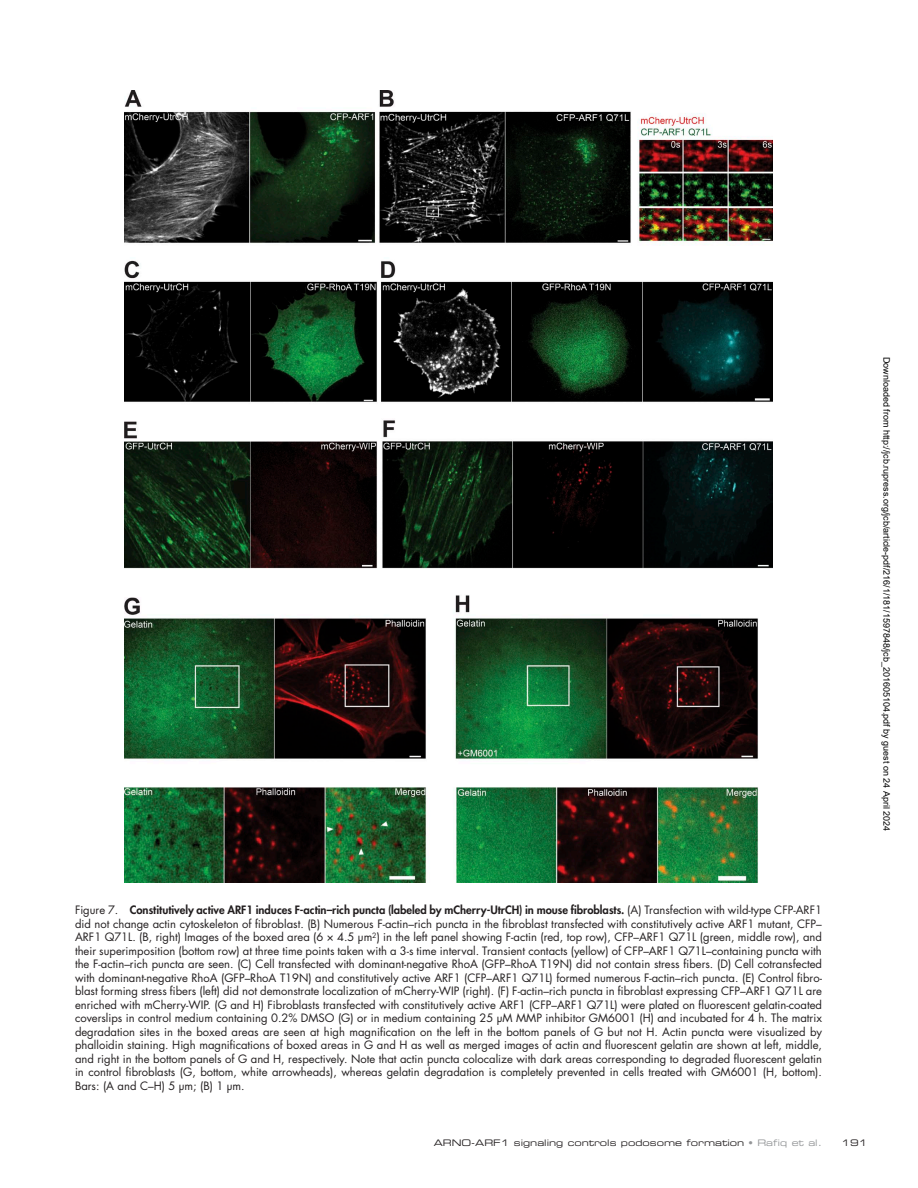
<style>
.page{position:relative;width:918px;height:1188px;background:#fff}
.page>*{position:absolute;margin:0;border:0;box-sizing:border-box;transform-origin:0 0}
.t1{font:11.25px/13.5px "Futura Std";color:#231f20;text-align:justify}
.t2{font:9px "Arial";color:#000}
.t3{font:9px "Eurostile LT Std Ex 2";color:#231f20}
.s1{font-weight:800}
.s2{color:#949698}
</style>
<div class="page">
<img style="left:125px;top:90px;width:647px;height:793px">
<p class="t2" style="left:890px;top:357px;width:476px;rotate:90deg">Downloaded from http://jcb.rupress.org/jcb/article-pdf/216/1/181/1597848/jcb_201605104.pdf by guest on 24 April 2024</p>
<p class="t1" style="left:75px;top:903px;width:749px">Figure 7. <span class="s1">Constitutively active ARF1 induces F-actin–rich puncta (labeled by mCherry-UtrCH) in mouse fibroblasts.</span> (A) Transfection with wild-type CFP-ARF1 did not change actin cytoskeleton of fibroblast. (B) Numerous F-actin–rich puncta in the fibroblast transfected with constitutively active ARF1 mutant, CFP– ARF1 Q71L. (B, right) Images of the boxed area (6 × 4.5 µm<sup>2</sup>) in the left panel showing F-actin (red, top row), CFP–ARF1 Q71L (green, middle row), and their superimposition (bottom row) at three time points taken with a 3-s time interval. Transient contacts (yellow) of CFP–ARF1 Q71L–containing puncta with the F-actin–rich puncta are seen. (C) Cell transfected with dominant-negative RhoA (GFP–RhoA T19N) did not contain stress fibers. (D) Cell cotransfected with dominant-negative RhoA (GFP–RhoA T19N) and constitutively active ARF1 (CFP–ARF1 Q71L) formed numerous F-actin–rich puncta. (E) Control fibro&shy;blast forming stress fibers (left) did not demonstrate localization of mCherry-WIP (right). (F) F-actin–rich puncta in fibroblast expressing CFP–ARF1 Q71L are enriched with mCherry-WIP. (G and H) Fibroblasts transfected with constitutively active ARF1 (CFP–ARF1 Q71L) were plated on fluorescent gelatin-coated coverslips in control medium containing 0.2% DMSO (G) or in medium containing 25 µM MMP inhibitor GM6001 (H) and incubated for 4 h. The matrix degradation sites in the boxed areas are seen at high magnification on the left in the bottom panels of G but not H. Actin puncta were visualized by phalloidin staining. High magnifications of boxed areas in G and H as well as merged images of actin and fluorescent gelatin are shown at left, middle, and right in the bottom panels of G and H, respectively. Note that actin puncta colocalize with dark areas corresponding to degraded fluorescent gelatin in control fibroblasts (G, bottom, white arrowheads), whereas gelatin degradation is completely prevented in cells treated with GM6001 (H, bottom).<br>Bars: (A and C–H) 5 µm; (B) 1 µm.</p>
<p class="t3" style="left:434px;top:1136px;width:390px">ARNO-ARF1 signaling controls podosome formation <span class="s2">• Rafiq et al.</span></p>
<p class="t3" style="left:841px;top:1136px;width:28px">191</p>
</div>
